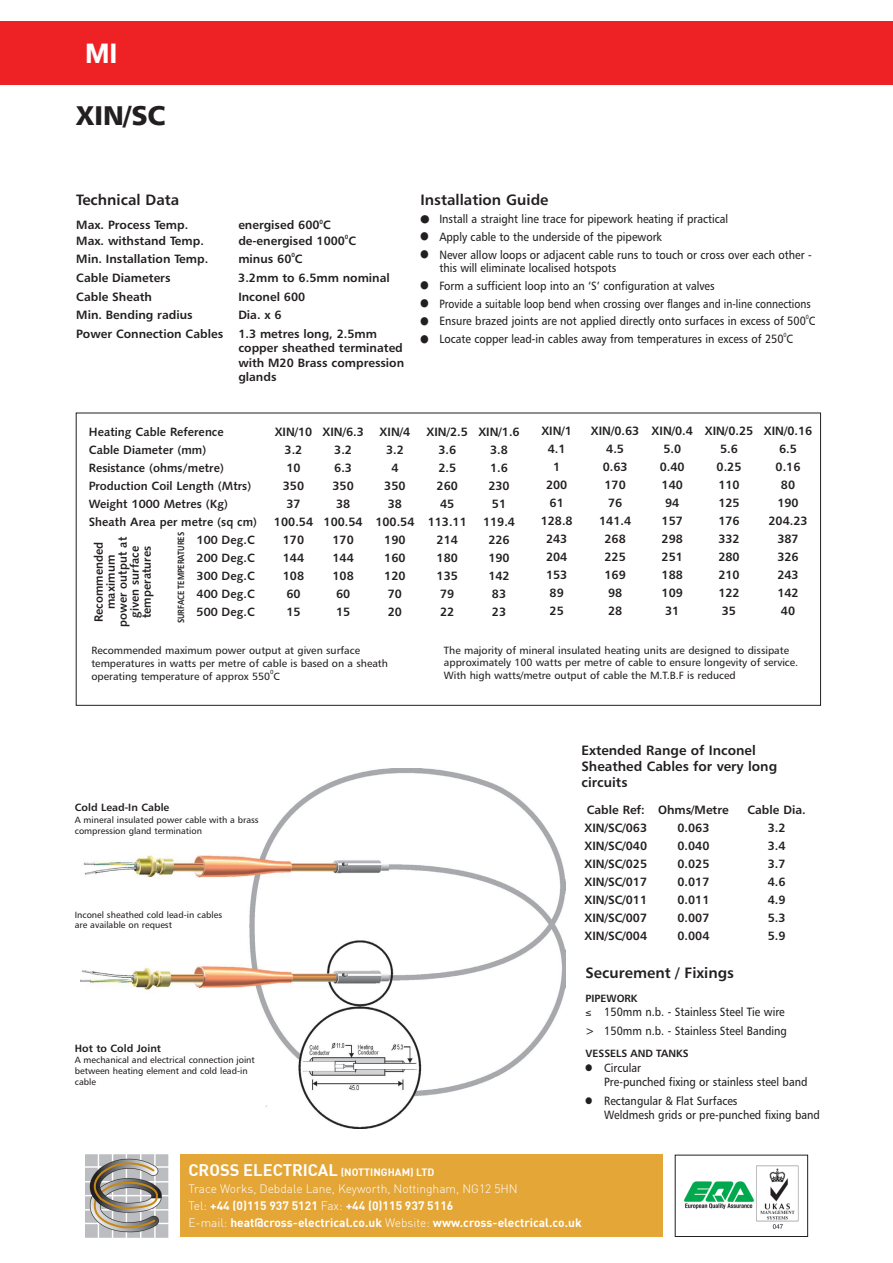
<style>
.page{position:relative;width:893px;height:1263px;background:#fff}
.page>*{position:absolute;margin:0;border:0;box-sizing:border-box;transform-origin:0 0}
.t1{font:27px "Humanist 777 BT Black B";color:#231f20}
.t2{font:700 27px "Helvetica Neue";color:#fff}
.t3{font:27px "Humanist 777 BT Black B";color:#fff}
.t4{font:700 16.5px "DIN";color:#fff}
.t5{font:15px "Humanist 777 BT Bold B";color:#231f20}
.t6{font:13.5px/16.2px "Humanist 777 BT Bold B";color:#231f20}
.t7{font:12px/18px "Humanist 777 BT Bold B";color:#231f20;text-align:center}
.t8{font:12px/14.4px "Humanist 777 BT Roman B";color:#231f20;scale:.9 1}
.t9{font:12px/12px "Humanist 531 BT Bold A";color:#231f20;text-align:center}
.t10{font:700 12px/17.2px "DIN";color:#fff}
.t11{font:12px "Humanist 777 BT Roman B";color:#231f20;scale:.85 1}
.t12{font:10.5px/12.6px "Humanist 777 BT Roman B";color:#231f20}
.t13{font:10.5px "Humanist 777 BT Bold B";color:#231f20}
.t14{font:9px/10.8px "Humanist 777 BT Roman B";color:#231f20}
.t15{font:9px "Humanist 777 BT Bold B";color:#231f20;scale:.85 1}
.t16{font:6px "Humanist 777 BT Roman B";color:#231f20;scale:.9 1}
.t17{font:6px "Humanist 777 BT Bold B";color:#231f20}
.t18{font:6px "Humanist 777 BT Roman B";color:#231f20}
.s1{font-size:10.5px}
.s2{font-weight:300}
</style>
<div class="page">
<div style="left:0;top:21px;width:893px;height:64px;background:#ee2124"></div>
<div style="left:180px;top:1155px;width:482px;height:82px;background:#e4a637"></div>
<img style="left:683px;top:1165px;width:116px;height:64px">
<div style="left:675px;top:1155px;width:133px;height:82px;border:1px solid #231f20"></div>
<img style="left:85px;top:1155px;width:84px;height:83px">
<img style="left:81px;top:769px;width:485px;height:360px">
<div style="left:73px;top:1042px;width:188px;height:64px;background:#fff"></div>
<h1 class="t3" style="left:74px;top:31px;width:37px">MI</h1>
<h1 class="t2" style="left:85px;top:37px;width:34px">MI</h1>
<h1 class="t1" style="left:76px;top:98px;width:92px">XIN/SC</h1>
<p class="t5" style="left:76px;top:191px;width:105px">Technical Data</p>
<p class="t7" style="left:76px;top:215px;width:113px">Max. Process Temp.</p>
<p class="t7" style="left:238px;top:215px;width:94px">energised 600<sup>0</sup>C</p>
<p class="t7" style="left:76px;top:231px;width:129px">Max. withstand Temp.</p>
<p class="t7" style="left:238px;top:231px;width:119px">de-energised 1000 C</p>
<p class="t17" style="left:345px;top:233px;width:5px">0</p>
<p class="t17" style="left:291px;top:251px;width:5px">0</p>
<p class="t7" style="left:76px;top:250px;width:133px">Min. Installation Temp.</p>
<p class="t7" style="left:238px;top:250px;width:66px">minus 60 C</p>
<p class="t7" style="left:76px;top:268px;width:96px">Cable Diameters</p>
<p class="t7" style="left:238px;top:268px;width:153px">3.2mm to 6.5mm nominal</p>
<p class="t7" style="left:76px;top:287px;width:77px">Cable Sheath</p>
<p class="t7" style="left:238px;top:287px;width:68px">Inconel 600</p>
<p class="t7" style="left:76px;top:306px;width:118px">Min. Bending radius</p>
<p class="t7" style="left:238px;top:306px;width:45px">Dia. x 6</p>
<p class="t7" style="left:76px;top:324px;width:148px">Power Connection Cables</p>
<p class="t7" style="left:238px;top:326px;width:167px;line-height:14.4px;text-align:left">1.3 metres long, 2.5mm copper sheathed terminated with M20 Brass compression glands</p>
<p class="t5" style="left:421px;top:191px;width:129px">Installation Guide</p>
<p class="t8" style="left:421px;top:212px;width:343px">● Install a straight line trace for pipework heating if practical</p>
<p class="t8" style="left:421px;top:229px;width:270px">● Apply cable to the underside of the pipework</p>
<p class="t8" style="left:439px;top:247px;width:415px;line-height:13.5px;text-indent:-19px">● Never allow loops or adjacent cable runs to touch or cross over each other - this will eliminate localised hotspots</p>
<p class="t8" style="left:421px;top:278px;width:328px">● Form a sufficient loop into an ‘S’ configuration at valves</p>
<p class="t11" style="left:421px;top:296px;width:460px">● Provide a suitable loop bend when crossing over flanges and in-line connections</p>
<p class="t8" style="left:421px;top:314px;width:440px">● Ensure brazed joints are not applied directly onto surfaces in excess of 500 C</p>
<p class="t16" style="left:806px;top:314px;width:5px">0</p>
<p class="t16" style="left:783px;top:331px;width:5px">0</p>
<p class="t8" style="left:421px;top:332px;width:415px">● Locate copper lead-in cables away from temperatures in excess of 250 C</p>
<p class="t9" style="left:89px;top:425px;width:136px">Heating Cable Reference</p>
<p class="t9" style="left:89px;top:443px;width:119px">Cable Diameter (mm)</p>
<p class="t9" style="left:89px;top:461px;width:137px">Resistance (ohms/metre)</p>
<p class="t9" style="left:89px;top:479px;width:164px">Production Coil Length (Mtrs)</p>
<p class="t9" style="left:89px;top:497px;width:141px">Weight 1000 Metres (Kg)</p>
<p class="t9" style="left:89px;top:515px;width:170px">Sheath Area per metre (sq cm)</p>
<p class="t9" style="left:197px;top:534px;width:60px">100 Deg.C</p>
<p class="t9" style="left:197px;top:552px;width:60px">200 Deg.C</p>
<p class="t9" style="left:197px;top:570px;width:60px">300 Deg.C</p>
<p class="t9" style="left:197px;top:588px;width:60px">400 Deg.C</p>
<p class="t9" style="left:197px;top:606px;width:60px">500 Deg.C</p>
<p class="t9" style="left:92px;top:627px;width:92px;rotate:-90deg">Recommended maximum power output at given surface temperatures</p>
<p class="t15" style="left:175px;top:623px;width:109px;rotate:-90deg">SURFACE TEMPERATURES</p>
<p class="t7" style="left:274px;top:422px;width:41px">XIN/10<br>3.2<br>10<br>350<br>37<br>100.54<br>170<br>144<br>108<br>60<br>15</p>
<p class="t7" style="left:322px;top:422px;width:43px">XIN/6.3<br>3.2<br>6.3<br>350<br>38<br>100.54<br>170<br>144<br>108<br>60<br>15</p>
<p class="t7" style="left:375px;top:422px;width:41px">XIN/4<br>3.2<br>4<br>350<br>38<br>100.54<br>190<br>160<br>120<br>70<br>20</p>
<p class="t7" style="left:427px;top:422px;width:43px">XIN/2.5<br>3.6<br>2.5<br>260<br>45<br>113.11<br>214<br>180<br>135<br>79<br>22</p>
<p class="t7" style="left:478px;top:422px;width:43px">XIN/1.6<br>3.8<br>1.6<br>230<br>51<br>119.4<br>226<br>190<br>142<br>83<br>23</p>
<p class="t7" style="left:541px;top:422px;width:34px">XIN/1<br>4.1<br>1<br>200<br>61<br>128.8<br>243<br>204<br>153<br>89<br>25</p>
<p class="t7" style="left:591px;top:422px;width:50px">XIN/0.63<br>4.5<br>0.63<br>170<br>76<br>141.4<br>268<br>225<br>169<br>98<br>28</p>
<p class="t7" style="left:652px;top:422px;width:43px">XIN/0.4<br>5.0<br>0.40<br>140<br>94<br>157<br>298<br>251<br>188<br>109<br>31</p>
<p class="t7" style="left:705px;top:422px;width:50px">XIN/0.25<br>5.6<br>0.25<br>110<br>125<br>176<br>332<br>280<br>210<br>122<br>35</p>
<p class="t7" style="left:764px;top:422px;width:50px">XIN/0.16<br>6.5<br>0.16<br>80<br>190<br>204.23<br>387<br>326<br>243<br>142<br>40</p>
<p class="t12" style="left:91px;top:644px;width:298px">Recommended maximum power output at given surface temperatures in watts per metre of cable is based on a sheath operating temperature of approx 550 C</p>
<p class="t18" style="left:270px;top:668px;width:5px">0</p>
<p class="t13" style="left:75px;top:801px;width:96px">Cold Lead-In Cable</p>
<p class="t14" style="left:75px;top:814px;width:185px">A mineral insulated power cable with a brass compression gland termination</p>
<p class="t14" style="left:75px;top:909px;width:149px">Inconel sheathed cold lead-in cables are available on request</p>
<p class="t13" style="left:75px;top:1041px;width:88px">Hot to Cold Joint</p>
<p class="t14" style="left:75px;top:1054px;width:182px">A mechanical and electrical connection joint between heating element and cold lead-in cable</p>
<p class="t12" style="left:444px;top:643px;width:356px">The majority of mineral insulated heating units are designed to dissipate approximately 100 watts per metre of cable to ensure longevity of service.<br>With high watts/metre output of cable the M.T.B.F is reduced</p>
<p class="t6" style="left:581px;top:742px;width:197px">Extended Range of Inconel<br>Sheathed Cables for very long circuits</p>
<p class="t7" style="left:584px;top:800px;width:64px;text-align:left">Cable Ref:<br>XIN/SC/063<br>XIN/SC/040<br>XIN/SC/025<br>XIN/SC/017<br>XIN/SC/011<br>XIN/SC/007<br>XIN/SC/004</p>
<p class="t7" style="left:658px;top:800px;width:72px">Ohms/Metre<br>0.063<br>0.040<br>0.025<br>0.017<br>0.011<br>0.007<br>0.004</p>
<p class="t7" style="left:747px;top:800px;width:60px">Cable Dia.<br>3.2<br>3.4<br>3.7<br>4.6<br>4.9<br>5.3<br>5.9</p>
<p class="t5" style="left:585px;top:963px;width:150px">Securement / Fixings</p>
<p class="t13" style="left:585px;top:992px;width:54px">PIPEWORK</p>
<p class="t8" style="left:585px;top:1003px;width:225px;line-height:18.6px">≤ 150mm n.b. - Stainless Steel Tie wire &gt; 150mm n.b. - Stainless Steel Banding</p>
<p class="t13" style="left:585px;top:1047px;width:105px">VESSELS AND TANKS</p>
<p class="t8" style="left:604px;top:1060px;width:227px;text-indent:-19px">● Circular<br>Pre-punched fixing or stainless steel band</p>
<p class="t8" style="left:604px;top:1093px;width:241px;text-indent:-19px">● Rectangular &amp; Flat Surfaces<br>Weldmesh grids or pre-punched fixing band</p>
<h2 class="t4" style="left:188px;top:1159px;width:247px">CROSS ELECTRICAL <span class="s1">(NOTTINGHAM) LTD</span></h2>
<p class="t10" style="left:188px;top:1179px;width:395px"><span class="s2">Trace Works, Debdale Lane, Keyworth, Nottingham, NG12 5HN<br>Tel:</span> +44 (0)115 937 5121 <span class="s2">Fax:</span> +44 (0)115 937 5116<br><span class="s2">E-mail:</span> heat@cross-electrical.co.uk <span class="s2">Website:</span> www.cross-electrical.co.uk</p>
</div>
